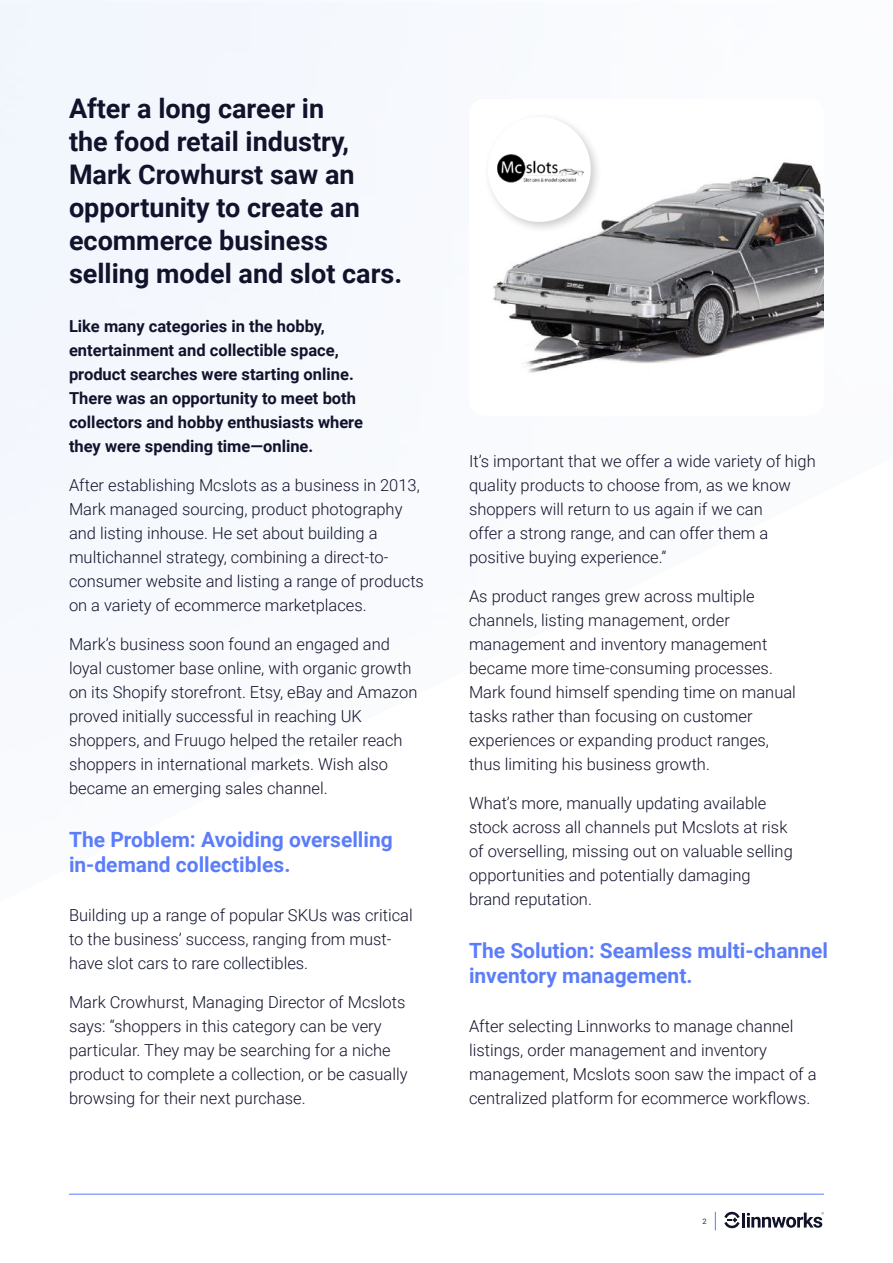
<style>
.page{position:relative;width:893px;height:1263px;background:#fff}
.page>*{position:absolute;margin:0;border:0;box-sizing:border-box;transform-origin:0 0}
.t1{font:700 27px/33px "Roboto";color:#11132b}
.t2{font:700 21px/25.2px "Roboto";color:#5c7dfa}
.t3{font:300 16.5px/24px "Roboto";color:#11132b}
.t4{font:700 16.5px/24px "Roboto";color:#11132b}
.t5{font:7.5px "Roboto";color:#212b36}
</style>
<div class="page">
<svg style="left:715px;top:1212px;width:1px;height:18px"></svg>
<svg style="left:724px;top:1211px;width:16px;height:18px"></svg>
<hr style="left:742px;top:1212px;width:3px;height:15px;background:#11132b">
<svg style="left:747px;top:1212px;width:77px;height:16px"></svg>
<hr style="left:69px;top:1194px;width:755px;height:1px;background:#5c7dfa">
<img style="left:469px;top:99px;width:355px;height:317px">
<div style="left:482px;top:111px;width:120px;height:123px;background:#000;opacity:.2"></div>
<div style="left:488px;top:117px;width:103px;height:105px;background:#fff;border-radius:50%"></div>
<img style="left:497px;top:155px;width:86px;height:28px">
<h1 class="t1" style="left:69px;top:94px;width:335px">After a long career in<br>the food retail industry,<br>Mark Crowhurst saw an opportunity to create an ecommerce business selling model and slot cars.</h1>
<p class="t4" style="left:69px;top:316px;width:296px">Like many categories in the hobby, entertainment and collectible space, product searches were starting online.<br>There was an opportunity to meet both collectors and hobby enthusiasts where they were spending time—online.</p>
<p class="t3" style="left:69px;top:475px;width:356px">After establishing Mcslots as a business in 2013, Mark managed sourcing, product photography and listing inhouse. He set about building a multichannel strategy, combining a direct-to&shy;consumer website and listing a range of products on a variety of ecommerce marketplaces.</p>
<p class="t3" style="left:69px;top:634px;width:350px">Mark’s business soon found an engaged and loyal customer base online, with organic growth on its Shopify storefront. Etsy, eBay and Amazon proved initially successful in reaching UK shoppers, and Fruugo helped the retailer reach shoppers in international markets. Wish also became an emerging sales channel.</p>
<p class="t2" style="left:69px;top:828px;width:325px">The Problem: Avoiding overselling in-demand collectibles.</p>
<p class="t3" style="left:69px;top:904px;width:345px">Building up a range of popular SKUs was critical to the business’ success, ranging from must&shy;have slot cars to rare collectibles.</p>
<p class="t3" style="left:69px;top:991px;width:340px">Mark Crowhurst, Managing Director of Mcslots says: “shoppers in this category can be very particular. They may be searching for a niche product to complete a collection, or be casually browsing for their next purchase.</p>
<p class="t3" style="left:469px;top:451px;width:348px">It’s important that we offer a wide variety of high quality products to choose from, as we know shoppers will return to us again if we can<br>offer a strong range, and can offer them a positive buying experience.”</p>
<p class="t3" style="left:469px;top:586px;width:328px">As product ranges grew across multiple channels, listing management, order management and inventory management became more time-consuming processes.<br>Mark found himself spending time on manual tasks rather than focusing on customer experiences or expanding product ranges, thus limiting his business growth.</p>
<p class="t3" style="left:469px;top:793px;width:325px">What’s more, manually updating available stock across all channels put Mcslots at risk of overselling, missing out on valuable selling opportunities and potentially damaging brand reputation.</p>
<p class="t2" style="left:469px;top:939px;width:361px">The Solution: Seamless multi-channel inventory management.</p>
<p class="t3" style="left:469px;top:1015px;width:349px">After selecting Linnworks to manage channel listings, order management and inventory management, Mcslots soon saw the impact of a centralized platform for ecommerce workflows.</p>
<p class="t5" style="left:702px;top:1218px;width:6px">2</p>
</div>
